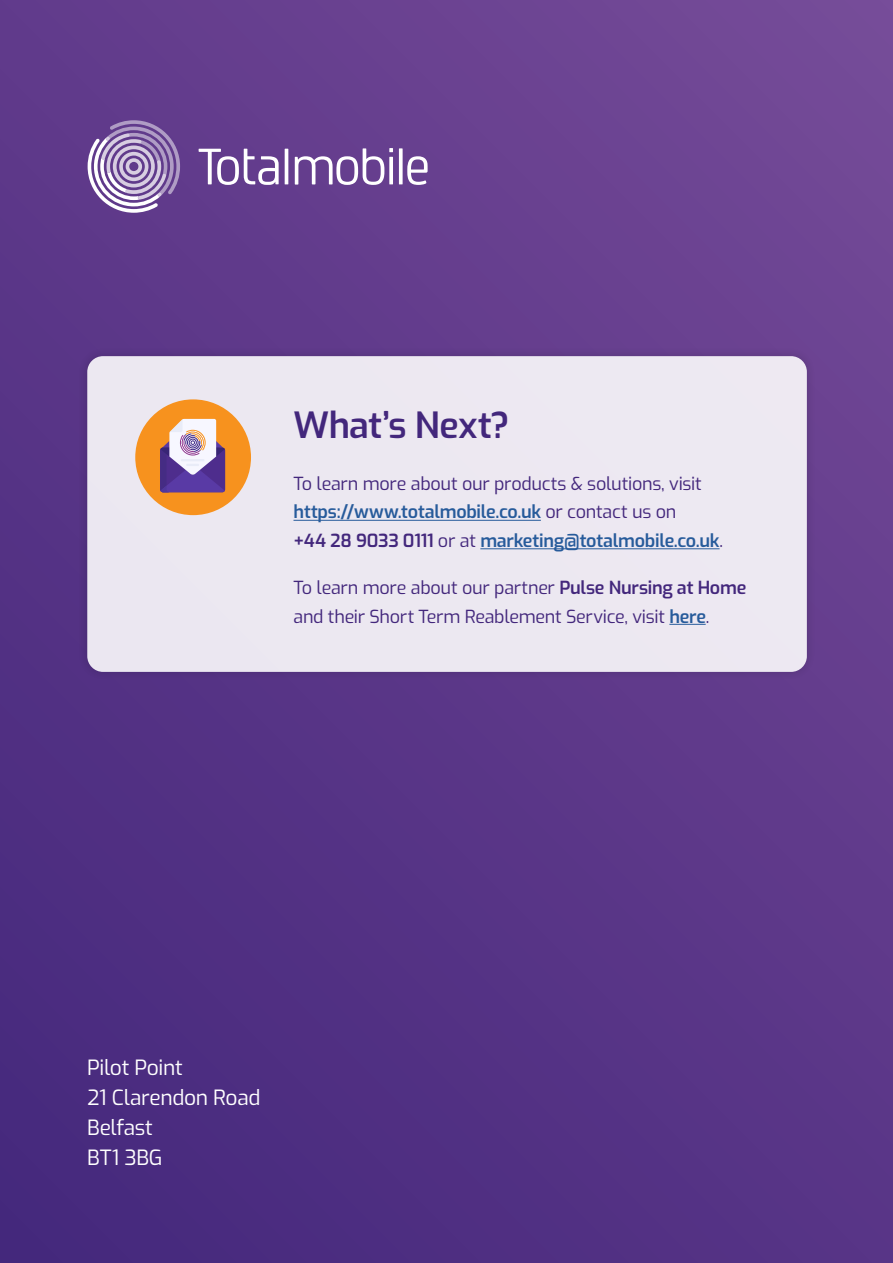
<style>
.page{position:relative;width:893px;height:1263px;background:#fff}
.page>*{position:absolute;margin:0;border:0;box-sizing:border-box;transform-origin:0 0}
.t1{font:600 36px "Exo";letter-spacing:-.015em;color:#43277c}
.t2{font:21px/30px "Exo";letter-spacing:-.015em;color:#fff}
.t3{font:18px/28.5px "Exo";letter-spacing:-.015em;color:#43277c}
.s1{font-weight:600;color:#275b9b}
.s2{font-weight:600}
</style>
<div class="page">
<div style="left:0;top:0;width:893px;height:1263px;background:linear-gradient(to bottom,#6c4392,#4d2d81)"></div>
<svg style="left:88px;top:120px;width:92px;height:93px;background:#967db2"></svg>
<svg style="left:295px;top:148px;width:98px;height:37px"></svg>
<hr style="left:285px;top:149px;width:3px;height:35px;background:#fff">
<svg style="left:399px;top:148px;width:4px;height:36px"></svg>
<svg style="left:407px;top:156px;width:21px;height:29px"></svg>
<svg style="left:199px;top:149px;width:80px;height:36px"></svg>
<div style="left:77px;top:346px;width:740px;height:336px;background:#000;opacity:.18"></div>
<div style="left:87px;top:356px;width:720px;height:316px;background:#ece8f1;border-radius:16px"></div>
<hr style="left:293px;top:520px;width:248px;height:1px;background:#275b9b">
<hr style="left:480px;top:548px;width:240px;height:1px;background:#275b9b">
<hr style="left:669px;top:624px;width:37px;height:1px;background:#275b9b">
<div style="left:135px;top:399px;width:116px;height:116px;background:#f7921e;border-radius:50%"></div>
<svg style="left:160px;top:419px;width:65px;height:73px;background:#a78aac"></svg>
<h1 class="t1" style="left:293px;top:399px;width:218px">What’s Next?</h1>
<p class="t3" style="left:293px;top:468px;width:431px">To learn more about our products &amp; solutions, visit <span class="s1">https://www.totalmobile.co.uk</span> or contact us on<br><span class="s2">+44 28 9033 0111</span> or at <span class="s1">marketing@totalmobile.co.uk</span>.</p>
<p class="t3" style="left:293px;top:572px;width:454px">To learn more about our partner <span class="s2">Pulse Nursing at Home </span>and their Short Term Reablement Service, visit <span class="s1">here</span>.</p>
<p class="t2" style="left:87px;top:1052px;width:175px">Pilot Point<br>21 Clarendon Road<br>Belfast<br>BT1 3BG</p>
</div>
